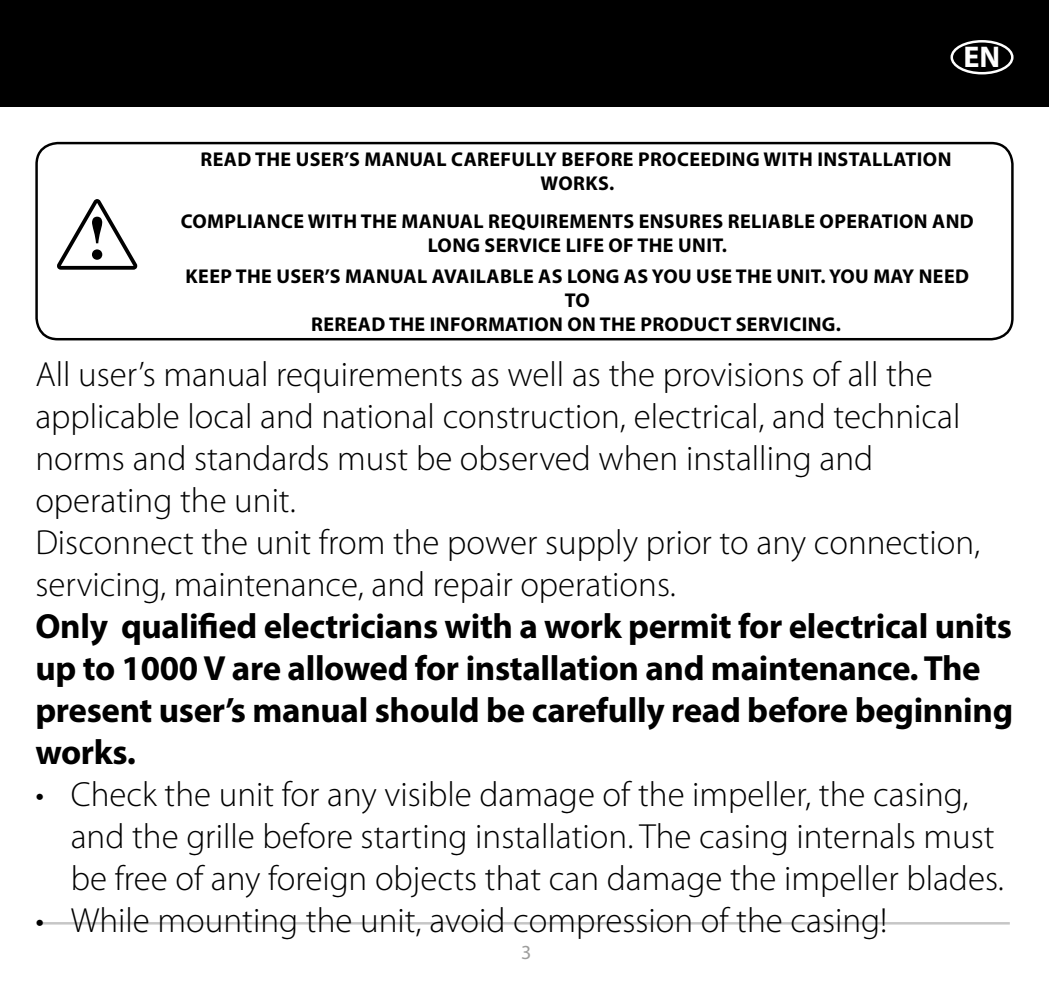
<style>
.page{position:relative;width:1049px;height:993px;background:#fff}
.page>*{position:absolute;margin:0;border:0;box-sizing:border-box;transform-origin:0 0}
.t1{font:300 35px/42px "Myriad Pro";color:#000}
.t2{font:700 35px/42px "Myriad Pro";letter-spacing:-.01em;color:#000}
.t3{font:700 30px "Myriad Pro";color:#fff}
.t4{font:700 20px/24px "Myriad Pro";letter-spacing:.02em;color:#000;text-align:center}
.t5{font:20px "Myriad Pro";color:#9d9d9c}
</style>
<div class="page">
<hr style="left:39px;top:921px;width:971px;height:3px;background:#c6c6c6">
<div style="left:0;top:0;width:1049px;height:106px;background:#000"></div>
<div style="left:950px;top:40px;width:63px;height:34px;border:2px solid #fff;border-radius:50%"></div>
<div style="left:35px;top:142px;width:978px;height:198px;border:2px solid #000;border-radius:21px"></div>
<svg style="left:57px;top:199px;width:80px;height:70px"></svg>
<p class="t3" style="left:963px;top:37px;width:38px">EN</p>
<p class="t4" style="left:201px;top:146px;width:752px">READ THE USER’S MANUAL CAREFULLY BEFORE PROCEEDING WITH INSTALLATION<br>WORKS.</p>
<p class="t4" style="left:181px;top:209px;width:794px">COMPLIANCE WITH THE MANUAL REQUIREMENTS ENSURES RELIABLE OPERATION AND<br>LONG SERVICE LIFE OF THE UNIT.</p>
<p class="t4" style="left:186px;top:264px;width:785px">KEEP THE USER’S MANUAL AVAILABLE AS LONG AS YOU USE THE UNIT. YOU MAY NEED<br>TO<br>REREAD THE INFORMATION ON THE PRODUCT SERVICING.</p>
<p class="t1" style="left:35px;top:353px;width:946px">All user’s manual requirements as well as the provisions of all the applicable local and national construction, electrical, and technical norms and standards must be observed when installing and operating the unit.<br>Disconnect the unit from the power supply prior to any connection, servicing, maintenance, and repair operations.</p>
<p class="t2" style="left:35px;top:603px;width:979px">Only qualified electricians with a work permit for electrical units up to 1000 V are allowed for installation and maintenance. The present user’s manual should be carefully read before beginning works.</p>
<p class="t1" style="left:71px;top:773px;width:934px;text-indent:-35px">• Check the unit for any visible damage of the impeller, the casing, and the grille before starting installation. The casing internals must be free of any foreign objects that can damage the impeller blades.</p>
<p class="t1" style="left:35px;top:899px;width:853px">• While mounting the unit, avoid compression of the casing!</p>
<p class="t5" style="left:521px;top:939px;width:12px">3</p>
</div>
